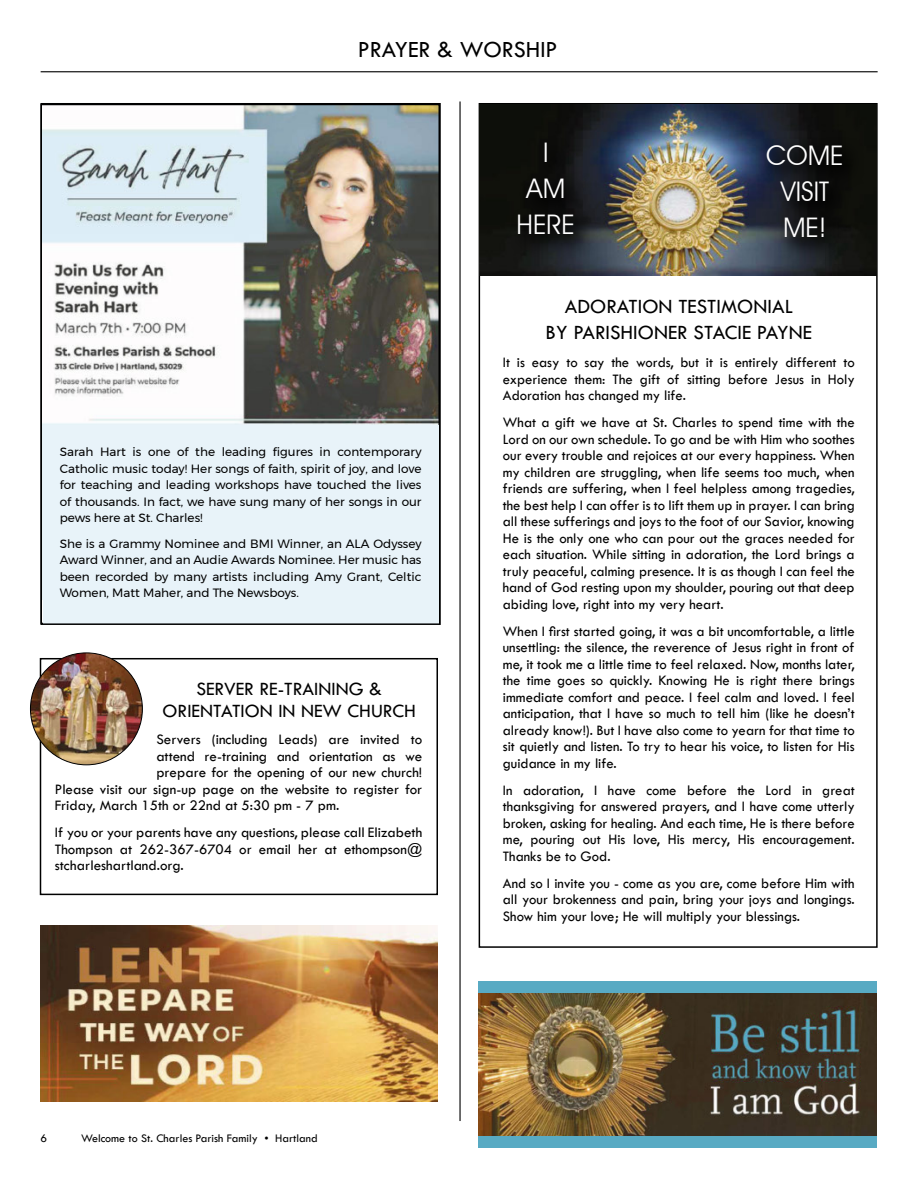
<style>
.page{position:relative;width:918px;height:1188px;background:#fff}
.page>*{position:absolute;margin:0;border:0;box-sizing:border-box;transform-origin:0 0}
.t1{font:27px/36px "Avant Garde IT Cby BT";color:#fff;text-align:center}
.t2{font:24px "Mswwhl Tw Cen";color:#000}
.t3{font:21px/25.5px "Mswwhl Tw Cen";color:#000;text-align:center}
.t4{font:19.5px/22.5px "Mswwhl Tw Cen";color:#000;text-align:center}
.t5{font:15px/16.5px "Mswwhl Tw Cen";color:#000;text-align:justify}
.t6{font:15px "Nxvhwq Tw Cen";color:#000}
.t7{font:12px/16.5px "Montserrat";color:#000;text-align:justify}
.t8{font:12px "Mswwhl Tw Cen";color:#000}
.s1{font-family:"Times New Roman"}
</style>
<div class="page">
<img style="left:478px;top:992px;width:399px;height:144px">
<div style="left:478px;top:981px;width:399px;height:11px;background:#58aac3"></div>
<div style="left:478px;top:1136px;width:399px;height:11px;background:#58aac3"></div>
<hr style="left:41px;top:71px;width:837px;height:1px;background:#000">
<hr style="left:459px;top:101px;width:2px;height:1020px;background:#000">
<img style="left:44px;top:107px;width:393px;height:318px">
<div style="left:43px;top:425px;width:395px;height:199px;background:#e8f3f9"></div>
<div style="left:41px;top:103px;width:400px;height:522px;border:2px solid #000"></div>
<div style="left:40px;top:658px;width:398px;height:237px;border:2px solid #000"></div>
<img style="left:30px;top:653px;width:112px;height:112px;border-radius:56px">
<img style="left:479px;top:104px;width:398px;height:172px">
<div style="left:758px;top:136px;width:108px;height:126px;background:#000;opacity:.75"></div>
<div style="left:509px;top:134px;width:88px;height:125px;background:#000;opacity:.75"></div>
<img style="left:41px;top:925px;width:397px;height:176px">
<h2 class="t2" style="left:358px;top:35px;width:201px">PRAYER &amp; WORSHIP</h2>
<h1 class="t1" style="left:517px;top:134px;width:60px">I<br>AM<br>HERE</h1>
<h1 class="t1" style="left:766px;top:137px;width:79px">COME<br>VISIT<br>ME!</h1>
<p class="t7" style="left:60px;top:443px;width:363px">Sarah Hart is one of the leading figures in contemporary Catholic music today! Her songs of faith, spirit of joy, and love for teaching and leading workshops have touched the lives of thousands. In fact, we have sung many of her songs in our pews here at St. Charles!</p>
<p class="t7" style="left:60px;top:535px;width:363px">She is a Grammy Nominee and BMI Winner, an ALA Odyssey Award Winner, and an Audie Awards Nominee. Her music has been recorded by many artists including Amy Grant, Celtic Women, Matt Maher, and The Newsboys.</p>
<h3 class="t4" style="left:163px;top:677px;width:255px">SERVER RE-TRAINING &amp;<br>ORIENTATION IN NEW CHURCH</h3>
<p class="t5" style="left:156px;top:731px;width:267px">Servers (including Leads) are invited to</p>
<p class="t5" style="left:156px;top:748px;width:267px">attend re-training and orientation as we</p>
<p class="t5" style="left:156px;top:764px;width:267px">prepare for the opening of our new church!</p>
<p class="t5" style="left:55px;top:781px;width:369px">Please visit our sign-up page on the website to register for</p>
<p class="t5" style="left:55px;top:797px;width:286px">Friday, March 15th or 22nd at 5:30 pm - 7 pm.</p>
<p class="t5" style="left:55px;top:824px;width:369px">If you or your parents have any questions, please call Elizabeth Thompson at 262-367-6704 or email her at ethompson@ stcharleshartland.org.</p>
<h3 class="t3" style="left:546px;top:294px;width:268px">ADORATION TESTIMONIAL<br>BY PARISHIONER STACIE PAYNE</h3>
<p class="t5" style="left:503px;top:354px;width:353px">It is easy to say the words, but it is entirely different to experience them: The gift of sitting before Jesus in Holy Adoration has changed my life.</p>
<p class="t5" style="left:503px;top:414px;width:353px">What a gift we have at St. Charles to spend time with the Lord on our own schedule. To go and be with Him who soothes our every trouble and rejoices at our every happiness. When my children are struggling, when life seems too much, when friends are suffering, when I feel helpless among tragedies, the best help I can offer is to lift them up in prayer. I can bring all these sufferings and joys to the foot of our Savior, knowing He is the only one who can pour out the graces needed for each situation. While sitting in adoration, the Lord brings a truly peaceful, calming presence. It is as though I can feel the hand of God resting upon my shoulder, pouring out that deep abiding love, right into my very heart.</p>
<p class="t6" style="left:503px;top:622px;width:353px">When I first started going, it was a bit uncomfortable, a little</p>
<p class="t5" style="left:503px;top:639px;width:353px">unsettling: the silence, the reverence of Jesus right in front of me, it took me a little time to feel relaxed. Now, months later, the time goes so quickly. Knowing He is right there brings immediate comfort and peace. I feel calm and loved. I feel anticipation, that I have so much to tell him (like he doesn’t already know!). But I have also come to yearn for that time to sit quietly and listen. To try to hear his voice, to listen for His guidance in my life.</p>
<p class="t5" style="left:503px;top:782px;width:353px">In adoration, I have come before the Lord in great thanksgiving for answered prayers, and I have come utterly broken, asking for healing. And each time, He is there before me, pouring out His love, His mercy, His encouragement.<br>Thanks be to God.</p>
<p class="t5" style="left:503px;top:875px;width:353px">And so I invite you - come as you are, come before Him with all your brokenness and pain, bring your joys and longings.<br>Show him your love; He will multiply your blessings.</p>
<p class="t8" style="left:41px;top:1131px;width:8px">6</p>
<p class="t8" style="left:81px;top:1131px;width:238px">Welcome to St. Charles Parish Family <span class="s1">•</span> Hartland</p>
</div>
